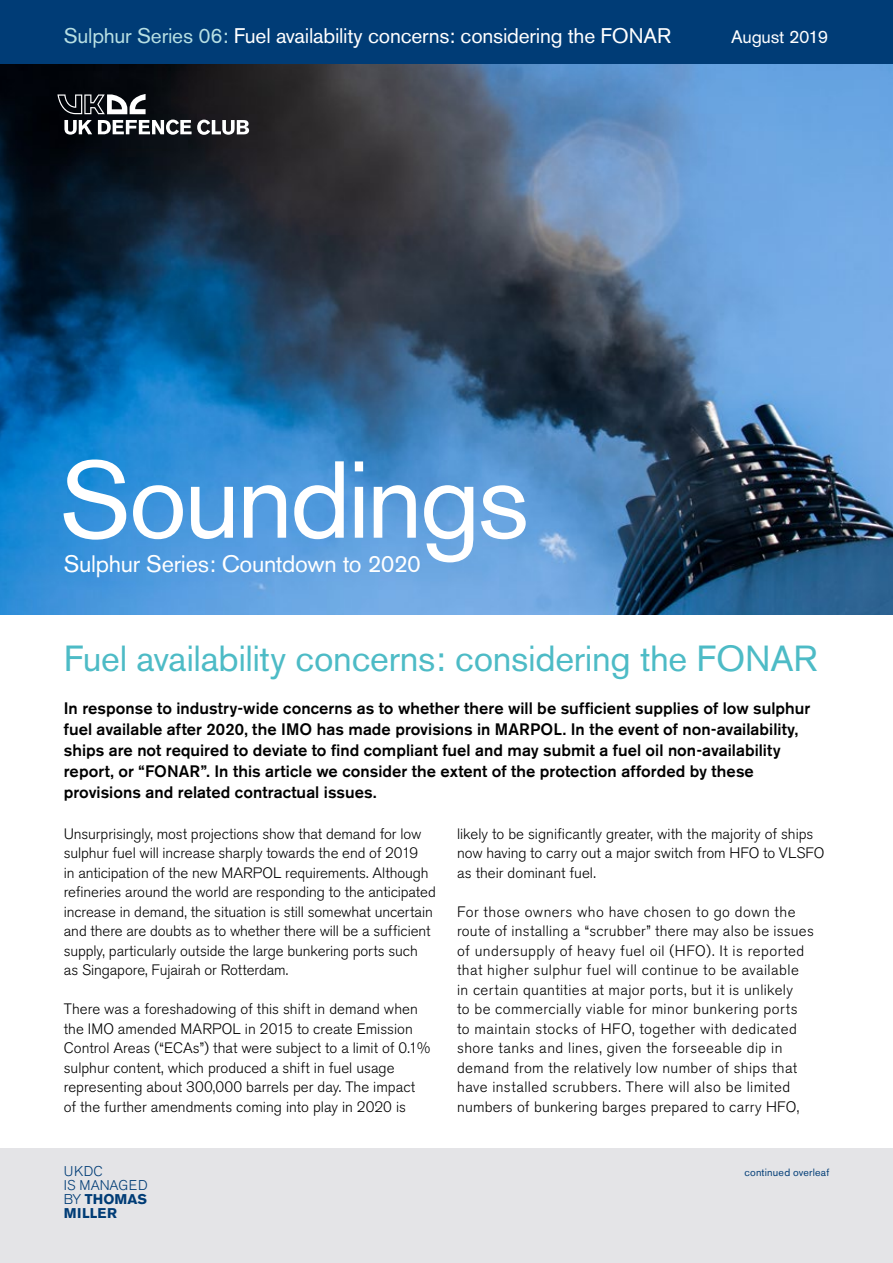
<style>
.page{position:relative;width:893px;height:1263px;background:#fff}
.page>*{position:absolute;margin:0;border:0;box-sizing:border-box;transform-origin:0 0}
.t1{font:108px "Akzidenz Grotesk BE";letter-spacing:-.03em;color:#fff}
.t2{font:36px "Akzidenz Grotesk BE";letter-spacing:-.01em;color:#4dbbc6}
.t3{font:23.7px "Akzidenz Grotesk BE";letter-spacing:-.015em;color:#fff}
.t4{font:21px "Akzidenz Grotesk BE";letter-spacing:-.01em;color:#fff}
.t5{font:18px "Akzidenz Grotesk BE";letter-spacing:-.015em;color:#fff}
.t6{font:500 16.5px/21px "Akzidenz Grotesk BE";letter-spacing:.005em;color:#000}
.t7{font:300 15px/19.5px "Akzidenz Grotesk BE";letter-spacing:.005em;color:#000}
.t8{font:300 15px/19.5px "Akzidenz Grotesk BE";letter-spacing:.025em;color:#000}
.t9{font:300 14.1px/14px "Akzidenz Grotesk BE";letter-spacing:.02em;color:#003c76}
.t10{font:10.5px "Akzidenz Grotesk BE";letter-spacing:.02em;color:#003c76}
.s1{color:#b7dfe3}
.s2{font-weight:700}
</style>
<div class="page">
<img style="left:0;top:64px;width:893px;height:550px">
<div style="left:0;top:1148px;width:893px;height:115px;background:#e4e4e7"></div>
<div style="left:0;top:0;width:893px;height:64px;background:#003c76"></div>
<svg style="left:64px;top:120px;width:28px;height:15px"></svg>
<svg style="left:98px;top:120px;width:151px;height:15px"></svg>
<svg style="left:57px;top:94px;width:89px;height:20px"></svg>
<h3 class="t4" style="left:64px;top:23px;width:609px"><span class="s1">Sulphur Series 06:</span> Fuel availability concerns: considering the FONAR</h3>
<p class="t5" style="left:731px;top:26px;width:99px">August 2019</p>
<h1 class="t1" style="left:60px;top:436px;width:471px">Soundings</h1>
<h3 class="t3" style="left:64px;top:549px;width:359px">Sulphur Series: Countdown to 2020</h3>
<h2 class="t2" style="left:64px;top:637px;width:755px">Fuel availability concerns: considering the FONAR</h2>
<p class="t6" style="left:64px;top:697px;width:748px">In response to industry-wide concerns as to whether there will be sufficient supplies of low sulphur fuel available after 2020, the IMO has made provisions in MARPOL. In the event of non-availability, ships are not required to deviate to find compliant fuel and may submit a fuel oil non-availability report, or “FONAR”. In this article we consider the extent of the protection afforded by these provisions and related contractual issues.</p>
<p class="t7" style="left:64px;top:824px;width:374px">Unsurprisingly, most projections show that demand for low sulphur fuel will increase sharply towards the end of 2019<br>in anticipation of the new MARPOL requirements. Although refineries around the world are responding to the anticipated increase in demand, the situation is still somewhat uncertain and there are doubts as to whether there will be a sufficient supply, particularly outside the large bunkering ports such as Singapore, Fujairah or Rotterdam.</p>
<p class="t7" style="left:64px;top:1000px;width:368px">There was a foreshadowing of this shift in demand when the IMO amended MARPOL in 2015 to create Emission Control Areas (“ECAs”) that were subject to a limit of 0.1% sulphur content, which produced a shift in fuel usage representing about 300,000 barrels per day. The impact of the further amendments coming into play in 2020 is</p>
<p class="t7" style="left:457px;top:824px;width:369px">likely to be significantly greater, with the majority of ships now having to carry out a major switch from HFO to VLSFO as their dominant fuel.</p>
<p class="t8" style="left:457px;top:902px;width:358px">For those owners who have chosen to go down the route of installing a “scrubber” there may also be issues of undersupply of heavy fuel oil (HFO). It is reported that higher sulphur fuel will continue to be available<br>in certain quantities at major ports, but it is unlikely<br>to be commercially viable for minor bunkering ports to maintain stocks of HFO, together with dedicated shore tanks and lines, given the forseeable dip in demand from the relatively low number of ships that have installed scrubbers. There will also be limited numbers of bunkering barges prepared to carry HFO,</p>
<p class="t9" style="left:64px;top:1164px;width:85px">UKDC<br>IS MANAGED<br>BY <span class="s2">THOMAS<br>MILLER</span></p>
<p class="t10" style="left:744px;top:1166px;width:86px">continued overleaf</p>
</div>
